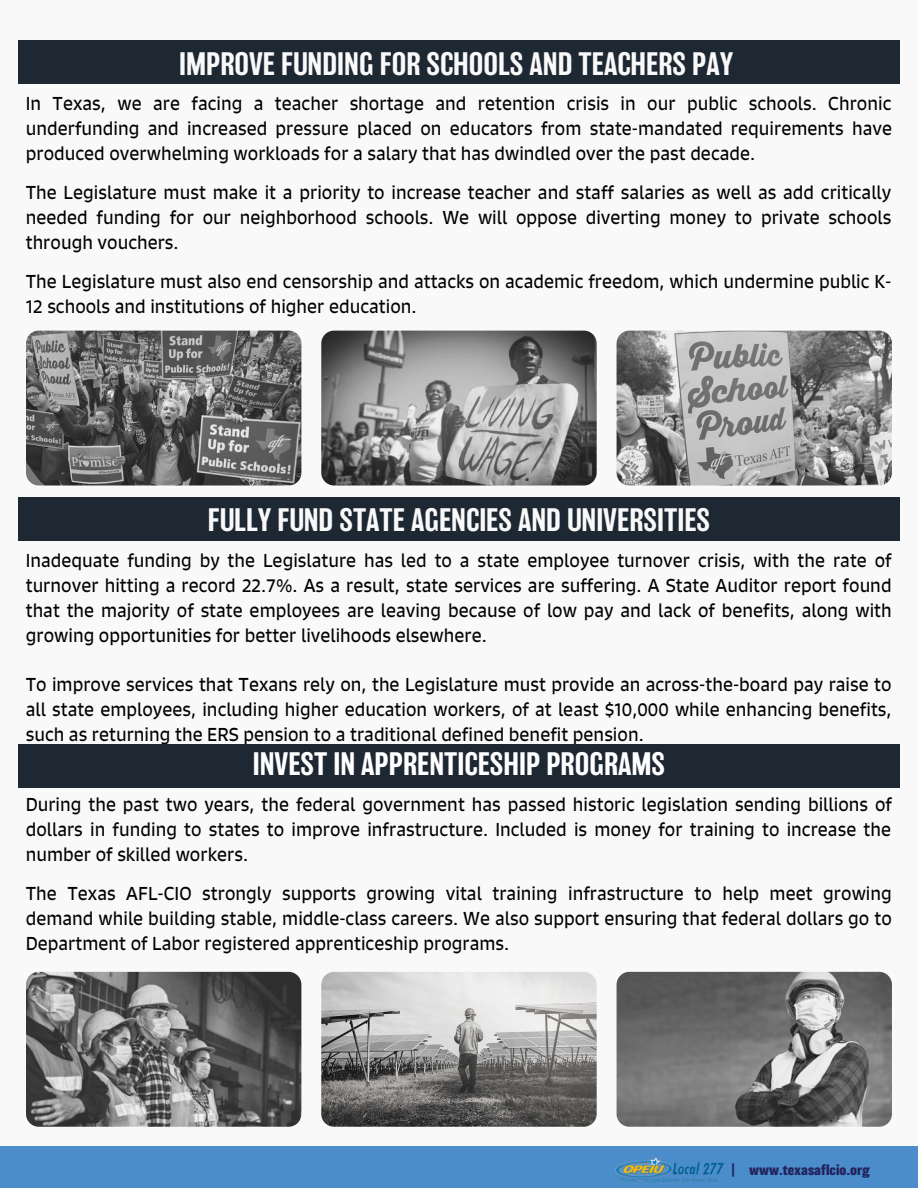
<style>
.page{position:relative;width:918px;height:1188px;background:#f9f9f9}
.page>*{position:absolute;margin:0;border:0;box-sizing:border-box;transform-origin:0 0}
.t1{font:500 30px "Balboa";color:#f9f9f9}
.t2{font:500 30px "Balboa";color:#fff}
.t3{font:18px/24.8px "Signo";color:#000;text-align:justify}
.t4{font:800 14.1px "Balboa";color:#23245e}
</style>
<div class="page">
<div style="left:18px;top:40px;width:882px;height:43px;background:#1e2833"></div>
<div style="left:18px;top:498px;width:882px;height:43px;background:#1e2833"></div>
<div style="left:1px;top:1146px;width:917px;height:42px;background:#4b8dcb"></div>
<img style="left:615px;top:1159px;width:109px;height:24px">
<div style="left:18px;top:745px;width:882px;height:43px;background:#1e2833"></div>
<img style="left:26px;top:972px;width:275px;height:155px;border-radius:13px">
<img style="left:321px;top:972px;width:276px;height:155px;border-radius:13px">
<img style="left:617px;top:972px;width:275px;height:155px;border-radius:13px">
<img style="left:26px;top:331px;width:275px;height:155px;border-radius:13px">
<img style="left:321px;top:331px;width:276px;height:155px;border-radius:13px">
<img style="left:617px;top:331px;width:275px;height:155px;border-radius:13px">
<h1 class="t1" style="left:179px;top:51px;width:556px">IMPROVE FUNDING FOR SCHOOLS AND TEACHERS PAY</h1>
<p class="t3" style="left:26px;top:91px;width:868px">In Texas, we are facing a teacher shortage and retention crisis in our public schools. Chronic underfunding and increased pressure placed on educators from state-mandated requirements have produced overwhelming workloads for a salary that has dwindled over the past decade.</p>
<p class="t3" style="left:26px;top:180px;width:867px">The Legislature must make it a priority to increase teacher and staff salaries as well as add critically needed funding for our neighborhood schools. We will oppose diverting money to private schools through vouchers.</p>
<p class="t3" style="left:26px;top:269px;width:867px">The Legislature must also end censorship and attacks on academic freedom, which undermine public K-<br>12 schools and institutions of higher education.</p>
<h1 class="t1" style="left:208px;top:507px;width:504px">FULLY FUND STATE AGENCIES AND UNIVERSITIES</h1>
<p class="t3" style="left:26px;top:548px;width:868px">Inadequate funding by the Legislature has led to a state employee turnover crisis, with the rate of turnover hitting a record 22.7%. As a result, state services are suffering. A State Auditor report found that the majority of state employees are leaving because of low pay and lack of benefits, along with growing opportunities for better livelihoods elsewhere.</p>
<p class="t3" style="left:26px;top:672px;width:867px">To improve services that Texans rely on, the Legislature must provide an across-the-board pay raise to all state employees, including higher education workers, of at least $10,000 while enhancing benefits, such as returning the ERS pension to a traditional defined benefit pension.</p>
<h1 class="t2" style="left:253px;top:751px;width:414px">INVEST IN APPRENTICESHIP PROGRAMS</h1>
<p class="t3" style="left:26px;top:792px;width:868px">During the past two years, the federal government has passed historic legislation sending billions of dollars in funding to states to improve infrastructure. Included is money for training to increase the number of skilled workers.</p>
<p class="t3" style="left:26px;top:881px;width:868px">The Texas AFL-CIO strongly supports growing vital training infrastructure to help meet growing demand while building stable, middle-class careers. We also support ensuring that federal dollars go to Department of Labor registered apprenticeship programs.</p>
<p class="t4" style="left:732px;top:1164px;width:140px">| www.texasaflcio.org</p>
</div>
